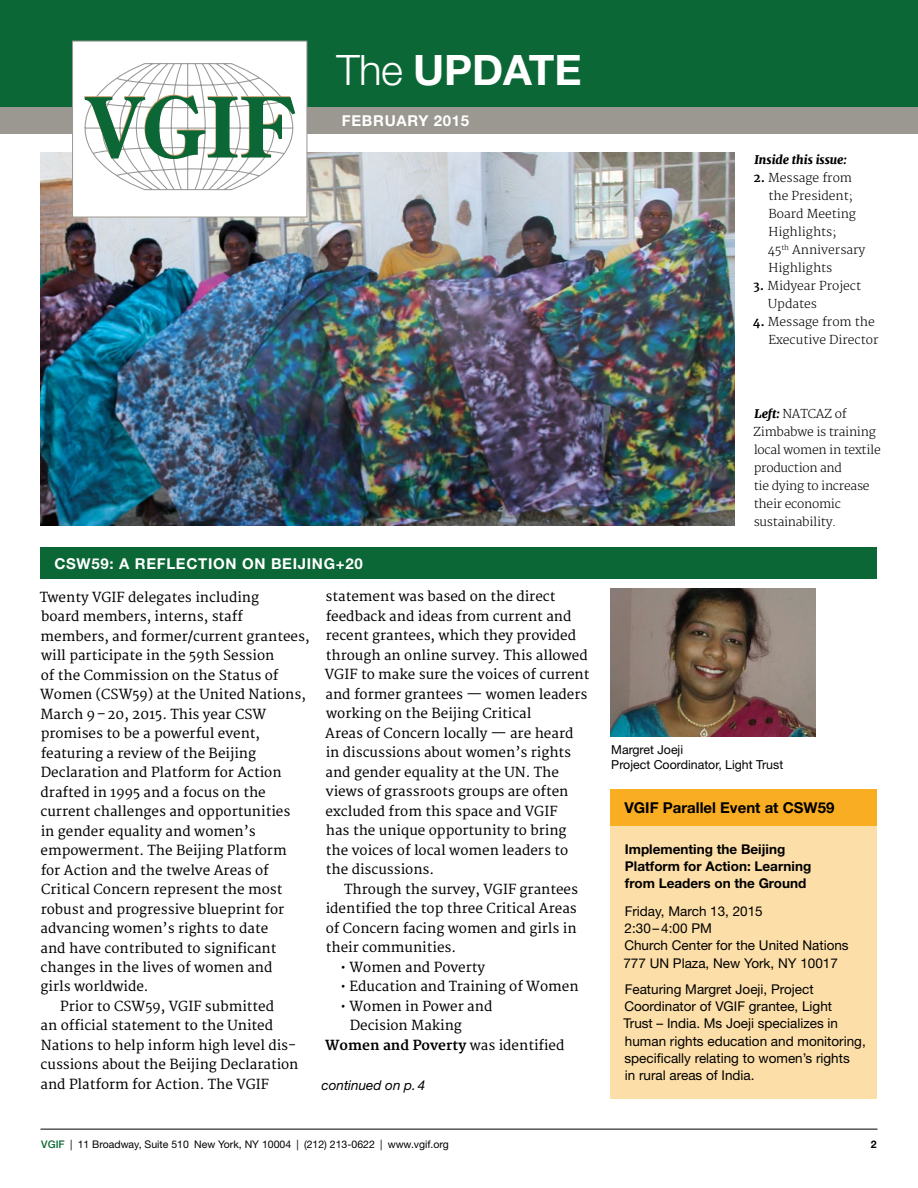
<style>
.page{position:relative;width:918px;height:1188px;background:#fff}
.page>*{position:absolute;margin:0;border:0;box-sizing:border-box;transform-origin:0 0}
.t1{font:700 42px "Helvetica Neue LT Std";letter-spacing:-.005em;color:#fff}
.t2{font:700 15px "Helvetica Neue LT Std";letter-spacing:.045em;color:#fff}
.t3{font:700 15px "Helvetica Neue LT Std";color:#000}
.t4{font:13.5px/19.5px "Merriweather";color:#000}
.t5{font:13.5px/17.2px "Helvetica Neue LT Std";color:#000}
.t6{font:700 13.5px/17.2px "Helvetica Neue LT Std";color:#000}
.t7{font:700 13.5px "Merriweather";color:#000}
.t8{font:italic 13.5px "Helvetica Neue LT Std";color:#000}
.t9{font:12.3px/15px "Helvetica Neue LT Std";color:#000}
.t10{font:300 12px/18px "Merriweather";color:#000}
.t11{font:300 12px/18px "Merriweather";letter-spacing:-.02em;color:#000}
.t12{font:italic 800 12px "Merriweather";color:#000}
.t13{font:10.5px "Helvetica Neue LT Std";color:#000}
.t14{font:700 10.5px "Helvetica Neue LT Std";color:#000}
.s1{font-weight:300}
.s2{font-weight:700}
.s3{font-weight:400}
.s4{font-weight:800;font-style:italic}
.s5{font-weight:500;color:#0b6735}
</style>
<div class="page">
<hr style="left:40px;top:1129px;width:838px;height:1px;background:#000">
<img style="left:40px;top:152px;width:695px;height:374px">
<div style="left:0;top:0;width:918px;height:107px;background:#0b6735"></div>
<div style="left:0;top:107px;width:918px;height:27px;background:#9b9891"></div>
<div style="left:72px;top:41px;width:235px;height:176px;background:#fff;border:1px solid #9b9891"></div>
<svg style="left:84px;top:63px;width:211px;height:128px"></svg>
<div style="left:40px;top:548px;width:838px;height:31px;background:#0b6735"></div>
<img style="left:610px;top:589px;width:205px;height:147px">
<div style="left:610px;top:790px;width:268px;height:36px;background:#f9ad22"></div>
<div style="left:610px;top:826px;width:268px;height:273px;background:#fcdea8"></div>
<h1 class="t1" style="left:336px;top:44px;width:247px"><span class="s1">The</span> UPDATE</h1>
<p class="t2" style="left:342px;top:111px;width:129px">FEBRUARY 2015</p>
<p class="t12" style="left:754px;top:152px;width:94px">Inside this issue:</p>
<p class="t10" style="left:768px;top:169px;width:99px;text-indent:-14px"><span class="s2">2.</span> Message from the President;<br>Board Meeting<br>Highlights;<br>45<sup>th</sup> Anniversary<br>Highlights</p>
<p class="t10" style="left:768px;top:277px;width:95px;text-indent:-15px"><span class="s2">3.</span> Midyear Project<br>Updates</p>
<p class="t10" style="left:768px;top:313px;width:112px;text-indent:-15px"><span class="s2">4.</span> Message from the<br>Executive Director</p>
<p class="t2" style="left:54px;top:554px;width:310px">CSW59: A REFLECTION ON BEIJING+20</p>
<p class="t4" style="left:40px;top:588px;width:221px">Twenty VGIF delegates including</p>
<p class="t4" style="left:41px;top:607px;width:204px">board members, interns, staff</p>
<p class="t4" style="left:41px;top:627px;width:270px">members, and former/current grantees,</p>
<p class="t4" style="left:41px;top:646px;width:235px">will participate in the 59th Session</p>
<p class="t4" style="left:41px;top:666px;width:239px">of the Commission on the Status of</p>
<p class="t4" style="left:40px;top:685px;width:267px">Women (CSW59) at the United Nations,</p>
<p class="t4" style="left:41px;top:705px;width:227px">March 9–20, 2015. This year CSW</p>
<p class="t4" style="left:41px;top:724px;width:221px">promises to be a powerful event,</p>
<p class="t4" style="left:41px;top:744px;width:217px">featuring a review of the Beijing</p>
<p class="t4" style="left:41px;top:763px;width:242px">Declaration and Platform for Action</p>
<p class="t4" style="left:41px;top:783px;width:227px">drafted in 1995 and a focus on the</p>
<p class="t4" style="left:41px;top:802px;width:251px">current challenges and opportunities</p>
<p class="t4" style="left:41px;top:822px;width:217px">in gender equality and women’s</p>
<p class="t4" style="left:41px;top:841px;width:248px">empowerment. The Beijing Platform</p>
<p class="t4" style="left:41px;top:861px;width:230px">for Action and the twelve Areas of</p>
<p class="t4" style="left:41px;top:880px;width:243px">Critical Concern represent the most</p>
<p class="t4" style="left:41px;top:900px;width:245px">robust and progressive blueprint for</p>
<p class="t4" style="left:41px;top:919px;width:229px">advancing women’s rights to date</p>
<p class="t4" style="left:41px;top:939px;width:237px">and have contributed to significant</p>
<p class="t4" style="left:41px;top:958px;width:233px">changes in the lives of women and</p>
<p class="t4" style="left:41px;top:978px;width:110px">girls worldwide.</p>
<p class="t4" style="left:60px;top:997px;width:215px">Prior to CSW59, VGIF submitted</p>
<p class="t4" style="left:41px;top:1017px;width:234px">an official statement to the United</p>
<p class="t4" style="left:41px;top:1036px;width:257px">Nations to help inform high level dis-</p>
<p class="t4" style="left:41px;top:1055px;width:259px">cussions about the Beijing Declaration</p>
<p class="t4" style="left:41px;top:1075px;width:230px">and Platform for Action. The VGIF</p>
<p class="t4" style="left:325px;top:587px;width:266px">statement was based on the direct feedback and ideas from current and recent grantees, which they provided through an online survey. This allowed VGIF to make sure the voices of current and former grantees — women leaders working on the Beijing Critical<br>Areas of Concern locally — are heard in discussions about women’s rights and gender equality at the UN. The views of grassroots groups are often excluded from this space and VGIF<br>has the unique opportunity to bring the voices of local women leaders to the discussions.</p>
<p class="t4" style="left:326px;top:880px;width:254px;text-align:justify;text-indent:18px">Through the survey, VGIF grantees identified the top three Critical Areas of Concern facing women and girls in their communities.</p>
<p class="t4" style="left:340px;top:958px;width:146px">• Women and Poverty</p>
<p class="t4" style="left:340px;top:977px;width:240px">• Education and Training of Women</p>
<p class="t4" style="left:340px;top:997px;width:153px">• Women in Power and</p>
<p class="t4" style="left:350px;top:1016px;width:114px">Decision Making</p>
<p class="t7" style="left:325px;top:1037px;width:241px">Women and Poverty <span class="s3">was identified</span></p>
<p class="t8" style="left:322px;top:1077px;width:105px">continued on p.4</p>
<p class="t11" style="left:753px;top:405px;width:129px"><span class="s4">Left:</span> NATCAZ of<br>Zimbabwe is training local women in textile production and<br>tie dying to increase their economic sustainability.</p>
<p class="t9" style="left:611px;top:742px;width:173px">Margret Joeji<br>Project Coordinator, Light Trust</p>
<p class="t3" style="left:624px;top:799px;width:211px">VGIF Parallel Event at CSW59</p>
<p class="t6" style="left:625px;top:840px;width:188px">Implementing the Beijing<br>Platform for Action: Learning from Leaders on the Ground</p>
<p class="t5" style="left:623px;top:902px;width:227px">Friday, March 13, 2015<br>2:30– 4:00 PM<br>Church Center for the United Nations<br>777 UN Plaza, New York, NY 10017</p>
<p class="t5" style="left:623px;top:980px;width:244px">Featuring Margret Joeji, Project Coordinator of VGIF grantee, Light<br>Trust – India. Ms Joeji specializes in human rights education and monitoring, specifically relating to women’s rights<br>in rural areas of India.</p>
<p class="t13" style="left:41px;top:1138px;width:409px"><span class="s5">VGIF</span> | 11 Broadway, Suite 510 New York, NY 10004 | (212) 213-0622 | www.vgif.org</p>
<p class="t14" style="left:871px;top:1137px;width:7px">2</p>
</div>
